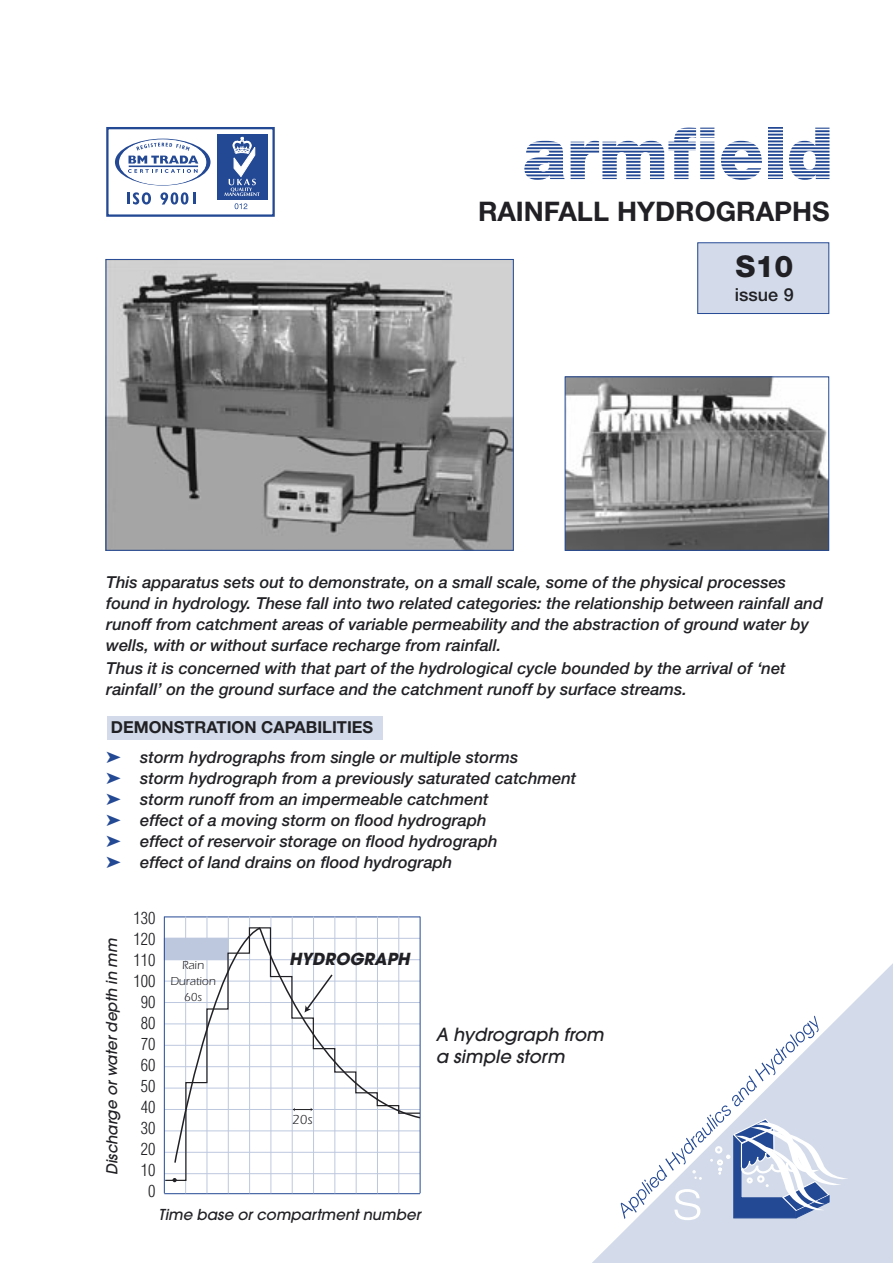
<style>
.page{position:relative;width:893px;height:1263px;background:#fff}
.page>*{position:absolute;margin:0;border:0;box-sizing:border-box;transform-origin:0 0}
.t1{font:900 72px "Helvetica Neue";color:#244994}
.t2{font:800 30px "Helvetica Neue";color:#212125}
.t3{font:700 27px "Helvetica Neue";color:#212125}
.t4{font:italic 500 18px/21.6px "Avant Garde";color:#212125}
.t5{font:500 18px "Helvetica Neue";color:#212125}
.t6{font:italic 500 16.5px/21px "Helvetica Neue";color:#212125}
.t7{font:300 condensed 16.5px/21px "Helvetica";color:#212125;text-align:right}
.t8{font:italic 700 16.5px "Avant Garde";color:#212125}
.t9{font:italic 500 15px "Avant Garde";color:#212125}
.t10{font:13.5px "Itc Eras";color:#212125}
.t11{font:12px/15.8px "Itc Eras";color:#212125;text-align:center}
.s1{font-weight:700;font-style:normal}
.s2{color:#244994}
</style>
<div class="page">
<svg style="left:592px;top:963px;width:301px;height:300px;fill:#d3dbea"></svg>
<svg style="left:621px;top:1015px;width:227px;height:205px"></svg>
<div style="left:107px;top:716px;width:276px;height:24px;background:#d3dbea"></div>
<img style="left:567px;top:378px;width:260px;height:171px">
<div style="left:565px;top:376px;width:264px;height:175px;border:1px solid #244994"></div>
<hr style="left:164px;top:916px;width:256px;height:1px;background:#244994">
<hr style="left:164px;top:1193px;width:256px;height:1px;background:#244994">
<hr style="left:185px;top:916px;width:1px;height:277px;background:#bdc8df">
<hr style="left:207px;top:916px;width:1px;height:277px;background:#bdc8df">
<hr style="left:228px;top:916px;width:1px;height:277px;background:#bdc8df">
<hr style="left:249px;top:916px;width:1px;height:277px;background:#bdc8df">
<hr style="left:271px;top:916px;width:1px;height:277px;background:#bdc8df">
<hr style="left:292px;top:916px;width:1px;height:277px;background:#bdc8df">
<hr style="left:313px;top:916px;width:1px;height:277px;background:#bdc8df">
<hr style="left:334px;top:916px;width:1px;height:277px;background:#bdc8df">
<hr style="left:356px;top:916px;width:1px;height:277px;background:#bdc8df">
<hr style="left:377px;top:916px;width:1px;height:277px;background:#bdc8df">
<hr style="left:398px;top:916px;width:1px;height:277px;background:#bdc8df">
<hr style="left:420px;top:916px;width:1px;height:277px;background:#244994">
<svg style="left:165px;top:937px;width:255px;height:244px"></svg>
<svg style="left:172px;top:1178px;width:5px;height:4px"></svg>
<svg style="left:173px;top:926px;width:247px;height:238px"></svg>
<svg style="left:292px;top:1108px;width:21px;height:3px"></svg>
<svg style="left:304px;top:973px;width:30px;height:39px"></svg>
<hr style="left:164px;top:916px;width:1px;height:277px;background:#244994">
<img style="left:108px;top:261px;width:404px;height:288px">
<div style="left:106px;top:259px;width:408px;height:292px;border:1px solid #244994"></div>
<div style="left:698px;top:243px;width:131px;height:70px;background:#d3dbea"></div>
<div style="left:697px;top:242px;width:132px;height:72px;border:1px solid #244994"></div>
<div style="left:106px;top:127px;width:169px;height:90px;border:2px solid #244994"></div>
<svg style="left:115px;top:139px;width:96px;height:47px"></svg>
<svg style="left:127px;top:192px;width:24px;height:13px"></svg>
<svg style="left:160px;top:192px;width:36px;height:13px"></svg>
<div style="left:217px;top:134px;width:50px;height:66px;background:#244994"></div>
<svg style="left:224px;top:137px;width:36px;height:59px"></svg>
<svg style="left:235px;top:203px;width:12px;height:6px"></svg>
<h1 class="t1" style="left:523px;top:110px;width:312px">armfield</h1>
<h3 class="t3" style="left:478px;top:194px;width:353px">RAINFALL HYDROGRAPHS</h3>
<h2 class="t2" style="left:735px;top:248px;width:59px">S10</h2>
<p class="t5" style="left:735px;top:284px;width:60px">issue 9</p>
<p class="t6" style="left:106px;top:572px;width:718px">This apparatus sets out to demonstrate, on a small scale, some of the physical processes found in hydrology. These fall into two related categories: the relationship between rainfall and runoff from catchment areas of variable permeability and the abstraction of ground water by wells, with or without surface recharge from rainfall.</p>
<p class="t6" style="left:106px;top:658px;width:681px">Thus it is concerned with that part of the hydrological cycle bounded by the arrival of ‘net rainfall’ on the ground surface and the catchment runoff by surface streams.</p>
<p class="t6" style="left:106px;top:713px;width:414px;line-height:29.4px"><span class="s1">DEMONSTRATION CAPABILITIES<br></span><span class="s2">➤</span> storm hydrographs from single or multiple storms</p>
<p class="t6" style="left:106px;top:767px;width:472px"><span class="s2">➤</span> storm hydrograph from a previously saturated catchment <span class="s2">➤</span> storm runoff from an impermeable catchment<br><span class="s2">➤</span> effect of a moving storm on flood hydrograph<br><span class="s2">➤</span> effect of reservoir storage on flood hydrograph<br><span class="s2">➤</span> effect of land drains on flood hydrograph</p>
<p class="t9" style="left:102px;top:1175px;width:239px;rotate:-90deg">Discharge or water depth in mm</p>
<p class="t7" style="left:134px;top:907px;width:23px">130<br>120<br>110<br>100<br>90<br>80<br>70<br>60<br>50<br>40<br>30<br>20<br>10<br>0</p>
<p class="t11" style="left:170px;top:958px;width:47px">Rain<br>Duration<br>60s</p>
<p class="t8" style="left:289px;top:948px;width:122px">HYDROGRAPH</p>
<p class="t10" style="left:292px;top:1112px;width:22px">20s</p>
<p class="t9" style="left:159px;top:1205px;width:263px">Time base or compartment number</p>
<p class="t4" style="left:436px;top:1024px;width:169px">A hydrograph from a simple storm</p>
</div>
